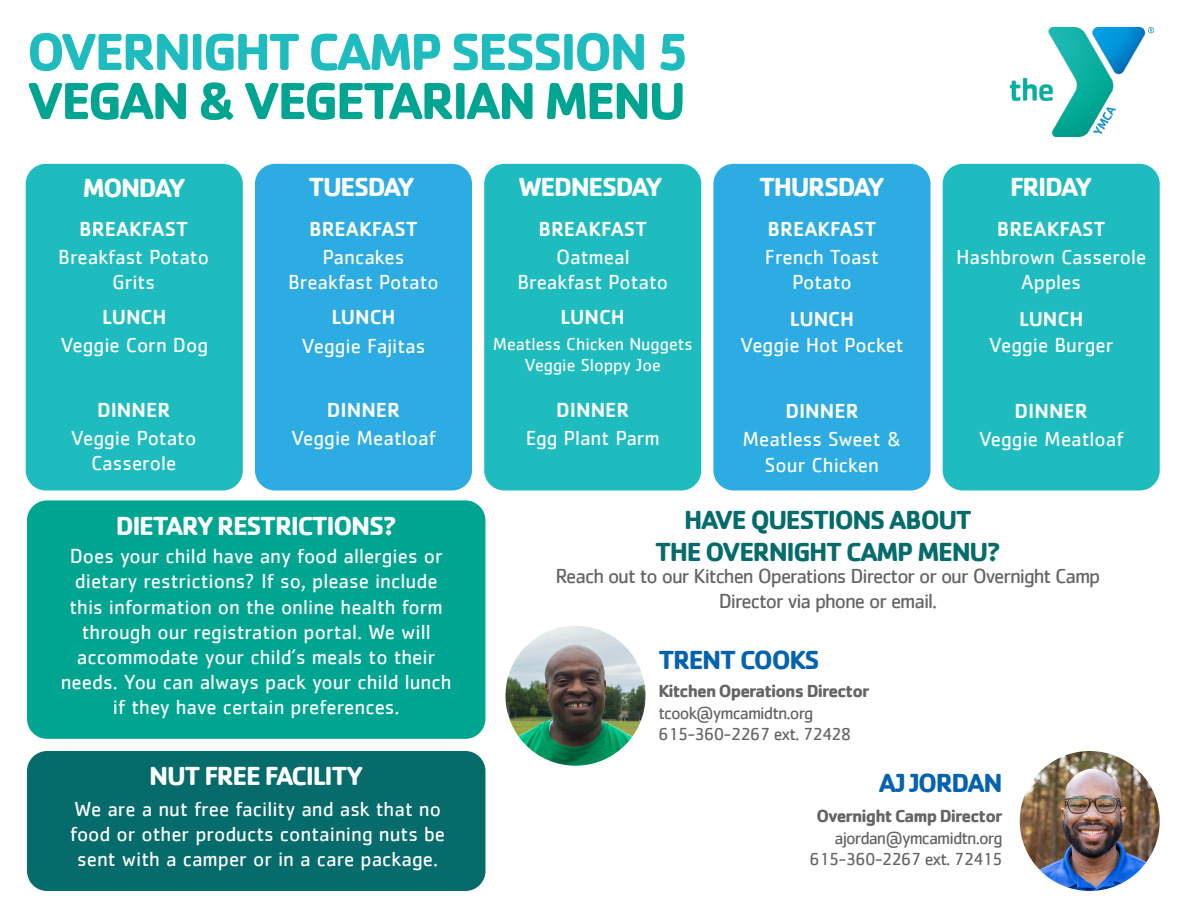
<style>
.page{position:relative;width:1188px;height:918px;background:#fff}
.page>*{position:absolute;margin:0;border:0;box-sizing:border-box;transform-origin:0 0}
.t1{font:700 54px "Cachet";letter-spacing:-.05em;color:#1ebcbe}
.t2{font:700 54px "Cachet";letter-spacing:-.05em;color:#00a591}
.t3{font:700 27px "Cachet";letter-spacing:-.05em;color:#fff}
.t4{font:700 27px/32.4px "Cachet";letter-spacing:-.05em;color:#056b6b;text-align:center}
.t5{font:700 27px "Cachet";letter-spacing:-.05em;color:#0562af}
.t6{font:21px/25.2px "Cachet";color:#fff;text-align:center}
.t7{font:500 21px "Cachet";color:#fff}
.t8{font:21px/25.2px "Cachet";letter-spacing:-.05em;color:#636466;text-align:center}
.t9{font:18px/21.6px "Cachet";letter-spacing:-.05em;color:#636466}
.t10{font:700 18px "Cachet";letter-spacing:-.05em;color:#636466}
.t11{font:18px/21.6px "Cachet";color:#fff;text-align:center}
</style>
<div class="page">
<img style="left:506px;top:626px;width:140px;height:140px;border-radius:70px">
<img style="left:1020px;top:751px;width:140px;height:140px;border-radius:70px">
<div style="left:27px;top:500px;width:458px;height:239px;background:#00a591;border-radius:20px"></div>
<div style="left:27px;top:751px;width:458px;height:140px;background:#056b6b;border-radius:20px"></div>
<img style="left:1010px;top:27px;width:143px;height:109px">
<div style="left:26px;top:164px;width:217px;height:327px;background:#1ebcbe;border-radius:20px"></div>
<div style="left:255px;top:164px;width:217px;height:327px;background:#2cace2;border-radius:20px"></div>
<div style="left:484px;top:164px;width:217px;height:327px;background:#1ebcbe;border-radius:20px"></div>
<div style="left:713px;top:164px;width:218px;height:327px;background:#2cace2;border-radius:20px"></div>
<div style="left:943px;top:164px;width:217px;height:327px;background:#1ebcbe;border-radius:20px"></div>
<h1 class="t1" style="left:27px;top:17px;width:664px">OVERNIGHT CAMP SESSION 5</h1>
<h1 class="t2" style="left:27px;top:66px;width:661px">VEGAN &amp; VEGETARIAN MENU</h1>
<p class="t3" style="left:83px;top:170px;width:105px">MONDAY</p>
<p class="t3" style="left:308px;top:170px;width:108px">TUESDAY</p>
<p class="t3" style="left:518px;top:170px;width:146px">WEDNESDAY</p>
<p class="t3" style="left:759px;top:170px;width:127px">THURSDAY</p>
<p class="t3" style="left:1010px;top:170px;width:84px">FRIDAY</p>
<p class="t7" style="left:79px;top:216px;width:110px">BREAKFAST</p>
<p class="t6" style="left:58px;top:244px;width:152px">Breakfast Potato<br>Grits</p>
<p class="t7" style="left:309px;top:216px;width:110px">BREAKFAST</p>
<p class="t6" style="left:288px;top:244px;width:152px">Pancakes<br>Breakfast Potato</p>
<p class="t7" style="left:538px;top:216px;width:110px">BREAKFAST</p>
<p class="t6" style="left:518px;top:244px;width:152px">Oatmeal<br>Breakfast Potato</p>
<p class="t7" style="left:768px;top:216px;width:110px">BREAKFAST</p>
<p class="t6" style="left:765px;top:244px;width:116px">French Toast<br>Potato</p>
<p class="t7" style="left:997px;top:216px;width:110px">BREAKFAST</p>
<p class="t6" style="left:956px;top:244px;width:192px">Hashbrown Casserole<br>Apples</p>
<p class="t7" style="left:102px;top:304px;width:66px">LUNCH</p>
<p class="t6" style="left:60px;top:332px;width:149px">Veggie Corn Dog</p>
<p class="t7" style="left:97px;top:397px;width:75px">DINNER</p>
<p class="t6" style="left:71px;top:425px;width:127px">Veggie Potato<br>Casserole</p>
<p class="t7" style="left:331px;top:304px;width:66px">LUNCH</p>
<p class="t6" style="left:302px;top:333px;width:125px">Veggie Fajitas</p>
<p class="t7" style="left:327px;top:397px;width:75px">DINNER</p>
<p class="t6" style="left:291px;top:425px;width:146px">Veggie Meatloaf</p>
<p class="t3" style="left:116px;top:508px;width:282px">DIETARY RESTRICTIONS?</p>
<p class="t6" style="left:61px;top:543px;width:392px">Does your child have any food allergies or dietary restrictions? If so, please include this information on the online health form through our registration portal. We will accommodate your child’s meals to their needs. You can always pack your child lunch if they have certain preferences.</p>
<p class="t3" style="left:149px;top:758px;width:216px">NUT FREE FACILITY</p>
<p class="t6" style="left:70px;top:796px;width:376px">We are a nut free facility and ask that no food or other products containing nuts be sent with a camper or in a care package.</p>
<p class="t7" style="left:561px;top:304px;width:66px">LUNCH</p>
<p class="t11" style="left:493px;top:333px;width:202px">Meatless Chicken Nuggets<br>Veggie Sloppy Joe</p>
<p class="t7" style="left:556px;top:397px;width:75px">DINNER</p>
<p class="t6" style="left:526px;top:425px;width:136px">Egg Plant Parm</p>
<p class="t7" style="left:790px;top:306px;width:66px">LUNCH</p>
<p class="t6" style="left:740px;top:332px;width:165px">Veggie Hot Pocket</p>
<p class="t7" style="left:785px;top:398px;width:75px">DINNER</p>
<p class="t6" style="left:742px;top:426px;width:161px">Meatless Sweet &amp;<br>Sour Chicken</p>
<p class="t7" style="left:1019px;top:306px;width:66px">LUNCH</p>
<p class="t6" style="left:989px;top:332px;width:126px">Veggie Burger</p>
<p class="t7" style="left:1015px;top:398px;width:75px">DINNER</p>
<p class="t6" style="left:979px;top:426px;width:146px">Veggie Meatloaf</p>
<p class="t4" style="left:655px;top:502px;width:347px">HAVE QUESTIONS ABOUT<br>THE OVERNIGHT CAMP MENU?</p>
<p class="t8" style="left:556px;top:563px;width:546px">Reach out to our Kitchen Operations Director or our Overnight Camp<br>Director via phone or email.</p>
<p class="t5" style="left:658px;top:642px;width:163px">TRENT COOKS</p>
<p class="t10" style="left:658px;top:679px;width:213px">Kitchen Operations Director</p>
<p class="t9" style="left:658px;top:701px;width:195px">tcook@ymcamidtn.org<br>615-360-2267 ext. 72428</p>
<p class="t5" style="left:879px;top:766px;width:125px">AJ JORDAN</p>
<p class="t10" style="left:816px;top:804px;width:188px">Overnight Camp Director</p>
<p class="t9" style="left:810px;top:827px;width:195px;text-align:right">ajordan@ymcamidtn.org<br>615-360-2267 ext. 72415</p>
</div>
